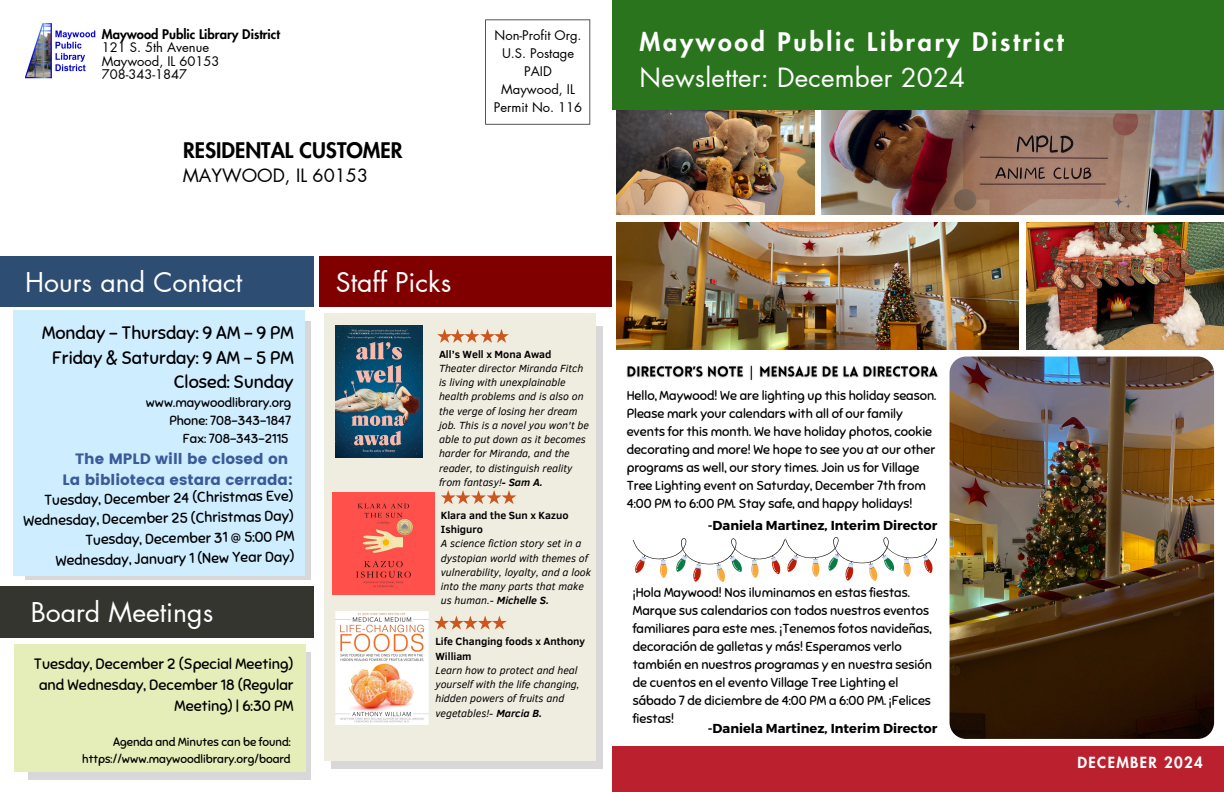
<style>
.page{position:relative;width:1224px;height:792px;background:#fff}
.page>*{position:absolute;margin:0;border:0;box-sizing:border-box;transform-origin:0 0}
.t1{font:26.6px "Futura LT Pro";color:#fff}
.t2{font:25.9px "Futura LT Pro";letter-spacing:.01em;color:#fff}
.t3{font:800 25px "Futura LT Pro";letter-spacing:.11em;color:#fff}
.t4{font:800 21px "Futura LT Pro";color:#000}
.t5{font:18px/24.8px "Sniglet";color:#000;text-align:right}
.t6{font:18px "Futura LT Pro";color:#000}
.t7{font:15px/21px "Sniglet";color:#000;text-align:right}
.t8{font:15px "Poppins";color:#3a5a98}
.t9{font:800 15px "Futura LT Pro";letter-spacing:.09em;color:#fff}
.t10{font:14.5px "Sniglet";color:#000}
.t11{font:13px/18px "Sniglet";color:#000}
.t12{font:13px "Futura LT Pro";color:#000}
.t13{font:700 13px "Montserrat";color:#000}
.t14{font:800 13px "Futura LT Pro";color:#000}
.t15{font:11.8px/16.5px "Sniglet";color:#000;text-align:right}
.t16{font:italic 10.6px/14.2px "Clear Sans";color:#000}
.t17{font:700 10.6px/14.2px "Clear Sans";color:#000}
.s1{font-weight:700}
</style>
<div class="page">
<img style="left:1026px;top:222px;width:198px;height:128px">
<img style="left:617px;top:222px;width:402px;height:128px">
<img style="left:617px;top:110px;width:197px;height:105px">
<img style="left:822px;top:110px;width:402px;height:105px">
<div style="left:612px;top:0;width:612px;height:110px;background:#29741d"></div>
<div style="left:0;top:256px;width:314px;height:51px;background:#2e4d72"></div>
<div style="left:0;top:586px;width:314px;height:51px;background:#34352e"></div>
<div style="left:612px;top:747px;width:612px;height:45px;background:#ba202e"></div>
<div style="left:331px;top:326px;width:271px;height:442px;background:#d8d8d8"></div>
<div style="left:324px;top:314px;width:271px;height:447px;background:#efece0"></div>
<div style="left:320px;top:256px;width:292px;height:51px;background:#800000"></div>
<div style="left:28px;top:652px;width:282px;height:128px;background:#d8d8d8"></div>
<div style="left:14px;top:644px;width:292px;height:128px;background:#e5edb9"></div>
<div style="left:25px;top:321px;width:285px;height:258px;background:#d8d8d8"></div>
<div style="left:13px;top:310px;width:292px;height:266px;background:#ceedff"></div>
<img style="left:25px;top:24px;width:71px;height:55px">
<svg style="left:485px;top:20px;width:105px;height:105px"></svg>
<svg style="left:434px;top:616px;width:73px;height:14px"></svg>
<img style="left:950px;top:357px;width:264px;height:382px;border-radius:16px">
<svg style="left:441px;top:490px;width:75px;height:14px"></svg>
<svg style="left:437px;top:329px;width:72px;height:14px"></svg>
<img style="left:626px;top:365px;width:312px;height:16px">
<svg style="left:633px;top:537px;width:304px;height:45px"></svg>
<img style="left:336px;top:326px;width:86px;height:131px">
<img style="left:333px;top:493px;width:102px;height:102px">
<img style="left:335px;top:612px;width:93px;height:113px">
<p class="t14" style="left:102px;top:28px;width:180px">Maywood Public Library District</p>
<p class="t12" style="left:102px;top:42px;width:109px">121 S. 5th Avenue</p>
<p class="t12" style="left:102px;top:55px;width:119px">Maywood, IL 60153</p>
<p class="t12" style="left:102px;top:69px;width:87px">708-343-1847</p>
<p class="t4" style="left:183px;top:141px;width:221px">RESIDENTAL CUSTOMER</p>
<p class="t6" style="left:183px;top:167px;width:187px">MAYWOOD, IL 60153</p>
<p class="t1" style="left:25px;top:270px;width:219px">Hours and Contact</p>
<p class="t1" style="left:336px;top:270px;width:117px">Staff Picks</p>
<p class="t12" style="left:495px;top:29px;width:89px">Non-Profit Org.</p>
<p class="t12" style="left:502px;top:47px;width:74px">U.S. Postage</p>
<p class="t12" style="left:524px;top:65px;width:29px">PAID</p>
<p class="t12" style="left:501px;top:83px;width:75px">Maywood, IL</p>
<h1 class="t12" style="left:494px;top:101px;width:90px">Permit No. 116</h1>
<p class="t5" style="left:42px;top:320px;width:253px">Monday - Thursday: 9 AM - 9 PM<br>Friday &amp; Saturday: 9 AM - 5 PM<br>Closed: Sunday</p>
<p class="t11" style="left:146px;top:394px;width:147px">www.maywoodlibrary.org</p>
<p class="t11" style="left:169px;top:412px;width:123px">Phone: 708-343-1847</p>
<p class="t11" style="left:183px;top:430px;width:107px">Fax: 708-343-2115</p>
<p class="t8" style="left:75px;top:450px;width:215px">The MPLD will be closed on</p>
<p class="t8" style="left:63px;top:471px;width:232px">La biblioteca estara cerrada:</p>
<p class="t10" style="left:44px;top:491px;width:251px;rotate:-1deg">Tuesday, December 24 (Christmas Eve)</p>
<p class="t10" style="left:23px;top:512px;width:272px;rotate:-1deg">Wednesday, December 25 (Christmas Day)</p>
<h2 class="t10" style="left:85px;top:531px;width:211px;rotate:-1deg">Tuesday, December 31 @ 5:00 PM</h2>
<p class="t10" style="left:55px;top:552px;width:241px;rotate:-1deg">Wednesday, January 1 (New Year Day)</p>
<p class="t1" style="left:31px;top:600px;width:184px">Board Meetings</p>
<p class="t7" style="left:34px;top:654px;width:261px">Tuesday, December 2 (Special Meeting) and Wednesday, December 18 (Regular<br>Meeting) | 6:30 PM</p>
<h3 class="t15" style="left:82px;top:734px;width:210px">Agenda and Minutes can be found: https://www.maywoodlibrary.org/board</h3>
<p class="t17" style="left:439px;top:346px;width:114px">All’s Well x Mona Awad</p>
<p class="t16" style="left:439px;top:361px;width:152px">Theater director Miranda Fitch is living with unexplainable health problems and is also on the verge of losing her dream job. This is a novel you won't be able to put down as it becomes harder for Miranda, and the reader, to distinguish reality from fantasy!<span class="s1">- Sam A.</span></p>
<p class="t17" style="left:441px;top:507px;width:129px">Klara and the Sun x Kazuo<br>Ishiguro</p>
<h2 class="t16" style="left:441px;top:536px;width:152px">A science fiction story set in a dystopian world with themes of vulnerability, loyalty, and a look into the many parts that make us human.- <span class="s1">Michelle S.</span></h2>
<h2 class="t17" style="left:435px;top:634px;width:151px">Life Changing foods x Anthony<br>William</h2>
<p class="t16" style="left:435px;top:662px;width:146px">Learn how to protect and heal yourself with the life changing, hidden powers of fruits and vegetables!- <span class="s1">Marcia B.</span></p>
<p class="t3" style="left:640px;top:30px;width:426px">Maywood Public Library District</p>
<p class="t2" style="left:640px;top:65px;width:327px">Newsletter: December 2024</p>
<p class="t11" style="left:627px;top:387px;width:311px">Hello, Maywood! We are lighting up this holiday season.<br>Please mark your calendars with all of our family events for this month. We have holiday photos, cookie decorating and more! We hope to see you at our other programs as well, our story times. Join us for Village Tree Lighting event on Saturday, December 7th from 4:00 PM to 6:00 PM. Stay safe, and happy holidays!</p>
<h2 class="t13" style="left:708px;top:517px;width:231px">-Daniela Martinez, Interim Director</h2>
<p class="t11" style="left:633px;top:583px;width:301px">¡Hola Maywood! Nos iluminamos en estas fiestas.<br>Marque sus calendarios con todos nuestros eventos familiares para este mes. ¡Tenemos fotos navideñas, decoración de galletas y más! Esperamos verlo también en nuestros programas y en nuestra sesión de cuentos en el evento Village Tree Lighting el sábado 7 de diciembre de 4:00 PM a 6:00 PM. ¡Felices fiestas!</p>
<h5 class="t13" style="left:708px;top:720px;width:231px">-Daniela Martinez, Interim Director</h5>
<h4 class="t9" style="left:1078px;top:755px;width:127px">DECEMBER 2024</h4>
</div>
